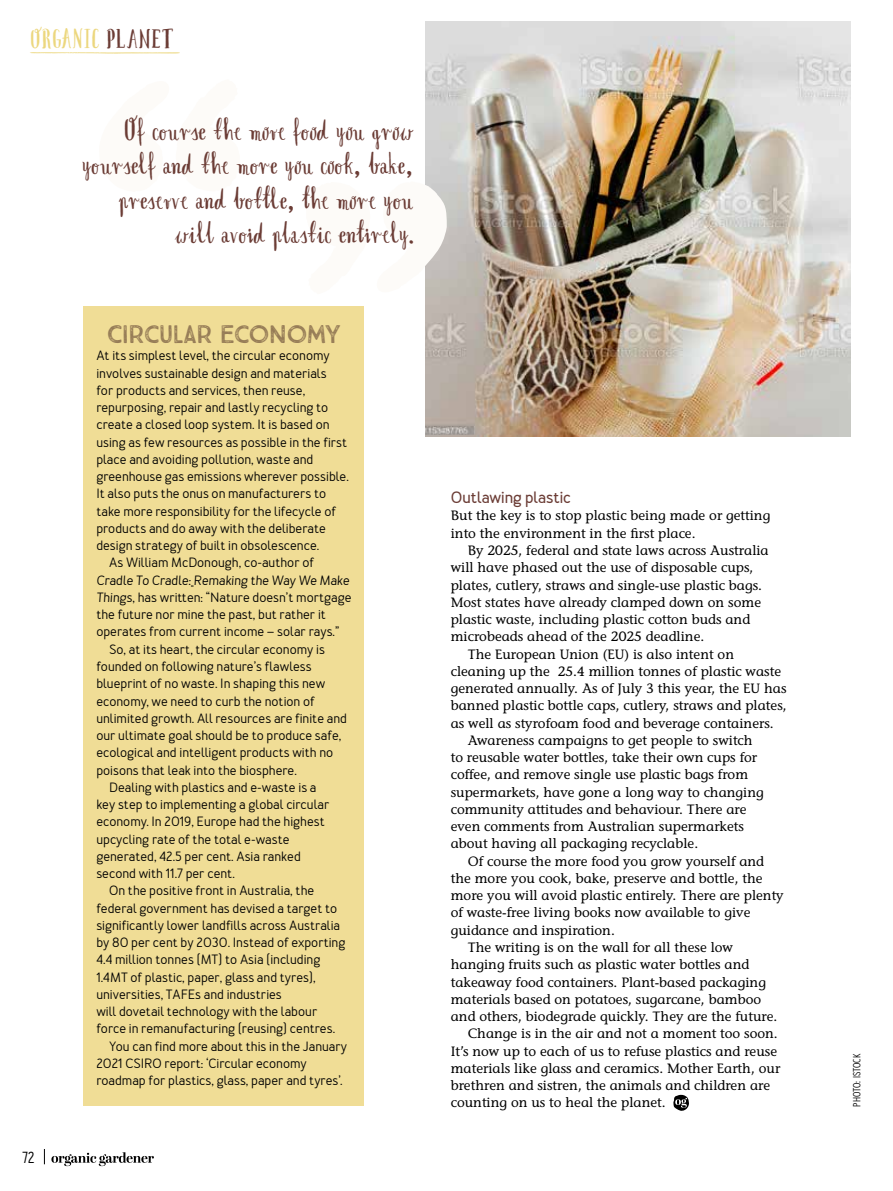
<style>
.page{position:relative;width:893px;height:1191px;background:#fff}
.page>*{position:absolute;margin:0;border:0;box-sizing:border-box;transform-origin:0 0}
.t1{font:31.5px/34.5px "Avocado";letter-spacing:-.02em;color:#6b3c35;text-align:right}
.t2{font:27px "Avocado";letter-spacing:-.02em;color:#ecd77e}
.t3{font:25.5px "True North Textures";letter-spacing:-.04em;color:#957b56}
.t4{font:700 16.5px "Merlo";color:#6b3c35}
.t5{font:15px "Rhea";color:#000}
.t6{font:500 13.5px "Merlo";color:#000}
.t7{font:500 13.5px/17.2px "Stone Informal Std";color:#000}
.t8{font:9.75px "Rhea";letter-spacing:-.01em;color:#000}
.s1{color:#6b3c35}
</style>
<div class="page">
<svg style="left:44px;top:1149px;width:1px;height:15px"></svg>
<svg style="left:51px;top:1152px;width:103px;height:14px"></svg>
<svg style="left:30px;top:52px;width:150px;height:2px"></svg>
<img style="left:425px;top:21px;width:425px;height:416px">
<svg style="left:425px;top:181px;width:22px;height:117px"></svg>
<div style="left:84px;top:306px;width:280px;height:800px;background:#f0dd96"></div>
<svg style="left:673px;top:1094px;width:16px;height:16px"></svg>
<h2 class="t2" style="left:30px;top:23px;width:146px">ORGANIC <span class="s1">PLANET</span></h2>
<h1 class="t1" style="left:82px;top:113px;width:334px">Of course the more food you grow yourself and the more you cook, bake, preserve and bottle, the more you will avoid plastic entirely.</h1>
<p class="t5" style="left:22px;top:1148px;width:14px">72</p>
<h3 class="t3" style="left:107px;top:319px;width:236px">CIRCULAR ECONOMY</h3>
<p class="t6" style="left:96px;top:348px;width:235px">At its simplest level, the circular economy</p>
<p class="t6" style="left:96px;top:365px;width:232px">involves sustainable design and materials</p>
<p class="t6" style="left:96px;top:382px;width:210px">for products and services, then reuse,</p>
<p class="t6" style="left:96px;top:399px;width:233px">repurposing, repair and lastly recycling to</p>
<p class="t6" style="left:96px;top:417px;width:235px">create a closed loop system. It is based on</p>
<p class="t6" style="left:96px;top:434px;width:252px">using as few resources as possible in the first</p>
<p class="t6" style="left:96px;top:451px;width:219px">place and avoiding pollution, waste and</p>
<p class="t6" style="left:96px;top:468px;width:254px">greenhouse gas emissions wherever possible.</p>
<p class="t6" style="left:96px;top:486px;width:231px">It also puts the onus on manufacturers to</p>
<p class="t6" style="left:96px;top:503px;width:241px">take more responsibility for the lifecycle of</p>
<p class="t6" style="left:96px;top:520px;width:231px">products and do away with the deliberate</p>
<p class="t6" style="left:96px;top:537px;width:224px">design strategy of built in obsolescence.</p>
<p class="t6" style="left:109px;top:555px;width:206px">As William McDonough, co-author of</p>
<p class="t6" style="left:96px;top:572px;width:256px">Cradle To Cradle: Remaking the Way We Make</p>
<p class="t6" style="left:96px;top:589px;width:257px">Things, has written: “Nature doesn’t mortgage</p>
<p class="t6" style="left:96px;top:606px;width:231px">the future nor mine the past, but rather it</p>
<p class="t6" style="left:96px;top:624px;width:244px">operates from current income – solar rays.”</p>
<p class="t6" style="left:109px;top:641px;width:217px">So, at its heart, the circular economy is</p>
<p class="t6" style="left:96px;top:658px;width:217px">founded on following nature’s flawless</p>
<p class="t6" style="left:96px;top:675px;width:230px">blueprint of no waste. In shaping this new</p>
<p class="t6" style="left:96px;top:693px;width:220px">economy, we need to curb the notion of</p>
<p class="t6" style="left:96px;top:710px;width:252px">unlimited growth. All resources are finite and</p>
<p class="t6" style="left:96px;top:727px;width:247px">our ultimate goal should be to produce safe,</p>
<p class="t6" style="left:96px;top:744px;width:238px">ecological and intelligent products with no</p>
<p class="t6" style="left:96px;top:762px;width:202px">poisons that leak into the biosphere.</p>
<p class="t6" style="left:109px;top:779px;width:209px">Dealing with plastics and e-waste is a</p>
<p class="t6" style="left:96px;top:796px;width:235px">key step to implementing a global circular</p>
<p class="t6" style="left:96px;top:813px;width:230px">economy. In 2019, Europe had the highest</p>
<p class="t6" style="left:96px;top:831px;width:195px">upcycling rate of the total e-waste</p>
<p class="t6" style="left:96px;top:848px;width:206px">generated, 42.5 per cent. Asia ranked</p>
<p class="t6" style="left:96px;top:865px;width:140px">second with 11.7 per cent.</p>
<p class="t6" style="left:109px;top:882px;width:207px">On the positive front in Australia, the</p>
<p class="t6" style="left:96px;top:900px;width:242px">federal government has devised a target to</p>
<p class="t6" style="left:96px;top:917px;width:245px">significantly lower landfills across Australia</p>
<p class="t6" style="left:96px;top:934px;width:251px">by 80 per cent by 2030. Instead of exporting</p>
<p class="t6" style="left:96px;top:951px;width:225px">4.4 million tonnes (MT) to Asia (including</p>
<p class="t6" style="left:96px;top:969px;width:221px">1.4MT of plastic, paper, glass and tyres),</p>
<p class="t6" style="left:96px;top:986px;width:187px">universities, TAFEs and industries</p>
<p class="t6" style="left:96px;top:1003px;width:222px">will dovetail technology with the labour</p>
<p class="t6" style="left:96px;top:1020px;width:240px">force in remanufacturing (reusing) centres.</p>
<p class="t6" style="left:109px;top:1038px;width:240px">You can find more about this in the January</p>
<p class="t6" style="left:96px;top:1055px;width:212px">2021 CSIRO report: ‘Circular economy</p>
<p class="t6" style="left:96px;top:1072px;width:248px">roadmap for plastics, glass, paper and tyres’.</p>
<p class="t4" style="left:451px;top:487px;width:122px">Outlawing plastic</p>
<p class="t7" style="left:451px;top:507px;width:321px">But the key is to stop plastic being made or getting into the environment in the first place.</p>
<p class="t7" style="left:468px;top:542px;width:303px">By 2025, federal and state laws across Australia</p>
<p class="t7" style="left:451px;top:559px;width:304px">will have phased out the use of disposable cups,</p>
<p class="t7" style="left:451px;top:576px;width:313px">plates, cutlery, straws and single-use plastic bags.</p>
<p class="t7" style="left:451px;top:593px;width:312px">Most states have already clamped down on some</p>
<p class="t7" style="left:451px;top:611px;width:301px">plastic waste, including plastic cotton buds and</p>
<p class="t7" style="left:451px;top:628px;width:255px">microbeads ahead of the 2025 deadline.</p>
<p class="t7" style="left:468px;top:645px;width:268px">The European Union (EU) is also intent on</p>
<p class="t7" style="left:451px;top:662px;width:332px">cleaning up the 25.4 million tonnes of plastic waste</p>
<p class="t7" style="left:451px;top:680px;width:337px">generated annually. As of July 3 this year, the EU has</p>
<p class="t7" style="left:451px;top:697px;width:337px">banned plastic bottle caps, cutlery, straws and plates,</p>
<p class="t7" style="left:451px;top:714px;width:324px">as well as styrofoam food and beverage containers.</p>
<p class="t7" style="left:468px;top:731px;width:286px">Awareness campaigns to get people to switch</p>
<p class="t7" style="left:451px;top:749px;width:308px">to reusable water bottles, take their own cups for</p>
<p class="t7" style="left:451px;top:766px;width:299px">coffee, and remove single use plastic bags from</p>
<p class="t7" style="left:451px;top:783px;width:315px">supermarkets, have gone a long way to changing</p>
<p class="t7" style="left:451px;top:800px;width:297px">community attitudes and behaviour. There are</p>
<p class="t7" style="left:451px;top:818px;width:295px">even comments from Australian supermarkets</p>
<p class="t7" style="left:451px;top:835px;width:249px">about having all packaging recyclable.</p>
<p class="t7" style="left:468px;top:852px;width:298px">Of course the more food you grow yourself and</p>
<p class="t7" style="left:451px;top:869px;width:313px">the more you cook, bake, preserve and bottle, the</p>
<p class="t7" style="left:451px;top:887px;width:334px">more you will avoid plastic entirely. There are plenty</p>
<p class="t7" style="left:451px;top:904px;width:301px">of waste-free living books now available to give</p>
<p class="t7" style="left:451px;top:921px;width:166px">guidance and inspiration.</p>
<p class="t7" style="left:468px;top:938px;width:267px">The writing is on the wall for all these low</p>
<p class="t7" style="left:451px;top:956px;width:300px">hanging fruits such as plastic water bottles and</p>
<p class="t7" style="left:451px;top:973px;width:317px">takeaway food containers. Plant-based packaging</p>
<p class="t7" style="left:451px;top:990px;width:312px">materials based on potatoes, sugarcane, bamboo</p>
<p class="t7" style="left:451px;top:1007px;width:328px">and others, biodegrade quickly. They are the future.</p>
<p class="t7" style="left:468px;top:1025px;width:312px">Change is in the air and not a moment too soon.</p>
<p class="t7" style="left:451px;top:1042px;width:328px">It’s now up to each of us to refuse plastics and reuse</p>
<p class="t7" style="left:451px;top:1059px;width:331px">materials like glass and ceramics. Mother Earth, our</p>
<p class="t7" style="left:451px;top:1076px;width:321px">brethren and sistren, the animals and children are</p>
<p class="t7" style="left:451px;top:1094px;width:217px">counting on us to heal the planet.</p>
<p class="t8" style="left:851px;top:1106px;width:55px;rotate:-90deg">PHOTO: ISTOCK</p>
</div>
